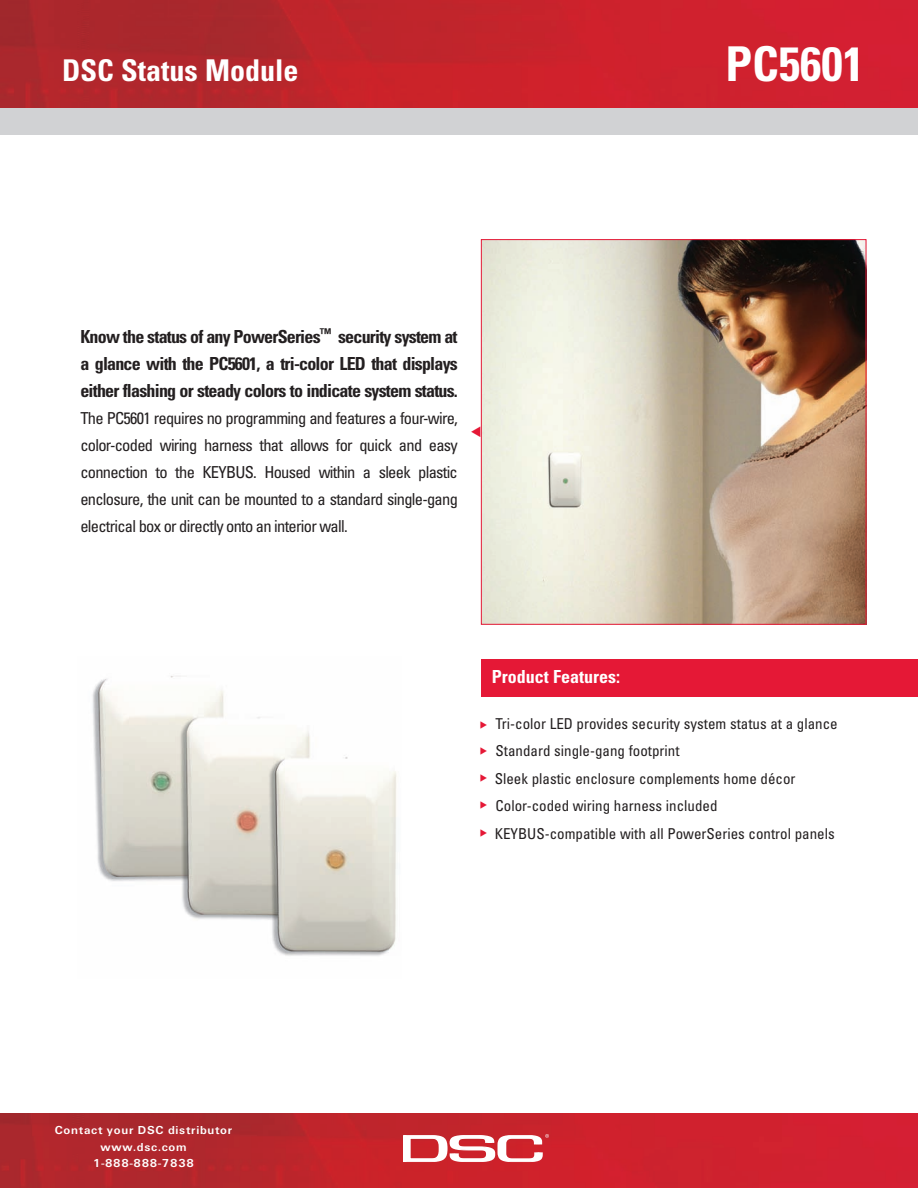
<style>
.page{position:relative;width:918px;height:1188px;background:#fff}
.page>*{position:absolute;margin:0;border:0;box-sizing:border-box;transform-origin:0 0}
.t1{font:700 condensed 48px "Univers";color:#fff}
.t2{font:700 condensed 30px "Univers";color:#fff}
.t3{font:700 condensed 18px/27px "Univers";letter-spacing:-.045em;color:#231f20;text-align:justify}
.t4{font:700 condensed 18px "Univers";color:#fff}
.t5{font:condensed 16.5px/27px "Univers";letter-spacing:-.045em;color:#231f20;text-align:justify}
.t6{font:condensed 15px/27.5px "Univers";color:#231f20}
.t7{font:700 12px/16.5px "U65 Univers";letter-spacing:.06em;color:#fff;text-align:center}
</style>
<div class="page">
<img style="left:0;top:0;width:918px;height:108px">
<img style="left:0;top:1114px;width:918px;height:74px">
<svg style="left:403px;top:1134px;width:146px;height:28px"></svg>
<img style="left:483px;top:241px;width:381px;height:382px">
<div style="left:481px;top:239px;width:385px;height:386px;border:1px solid #e51836"></div>
<div style="left:0;top:108px;width:918px;height:27px;background:#d1d2d4"></div>
<div style="left:481px;top:660px;width:437px;height:37px;background:#e51836"></div>
<img style="left:92px;top:676px;width:305px;height:280px">
<h2 class="t2" style="left:62px;top:60px;width:238px">DSC Status Module</h2>
<h1 class="t1" style="left:726px;top:47px;width:140px">PC5601</h1>
<p class="t3" style="left:80px;top:324px;width:379px">Know the status of any PowerSeries<sup>™</sup> security system at a glance with the PC5601, a tri-color LED that displays either flashing or steady colors to indicate system status.</p>
<p class="t5" style="left:80px;top:406px;width:379px">The PC5601 requires no programming and features a four-wire, color-coded wiring harness that allows for quick and easy connection to the KEYBUS. Housed within a sleek plastic enclosure, the unit can be mounted to a standard single-gang electrical box or directly onto an interior wall.</p>
<p class="t4" style="left:492px;top:670px;width:130px">Product Features:</p>
<p class="t6" style="left:495px;top:711px;width:344px">Tri-color LED provides security system status at a glance Standard single-gang footprint<br>Sleek plastic enclosure complements home décor Color-coded wiring harness included KEYBUS-compatible with all PowerSeries control panels</p>
<p class="t7" style="left:55px;top:1123px;width:179px">Contact your DSC distributor www.dsc.com<br>1-888-888-7838</p>
</div>
